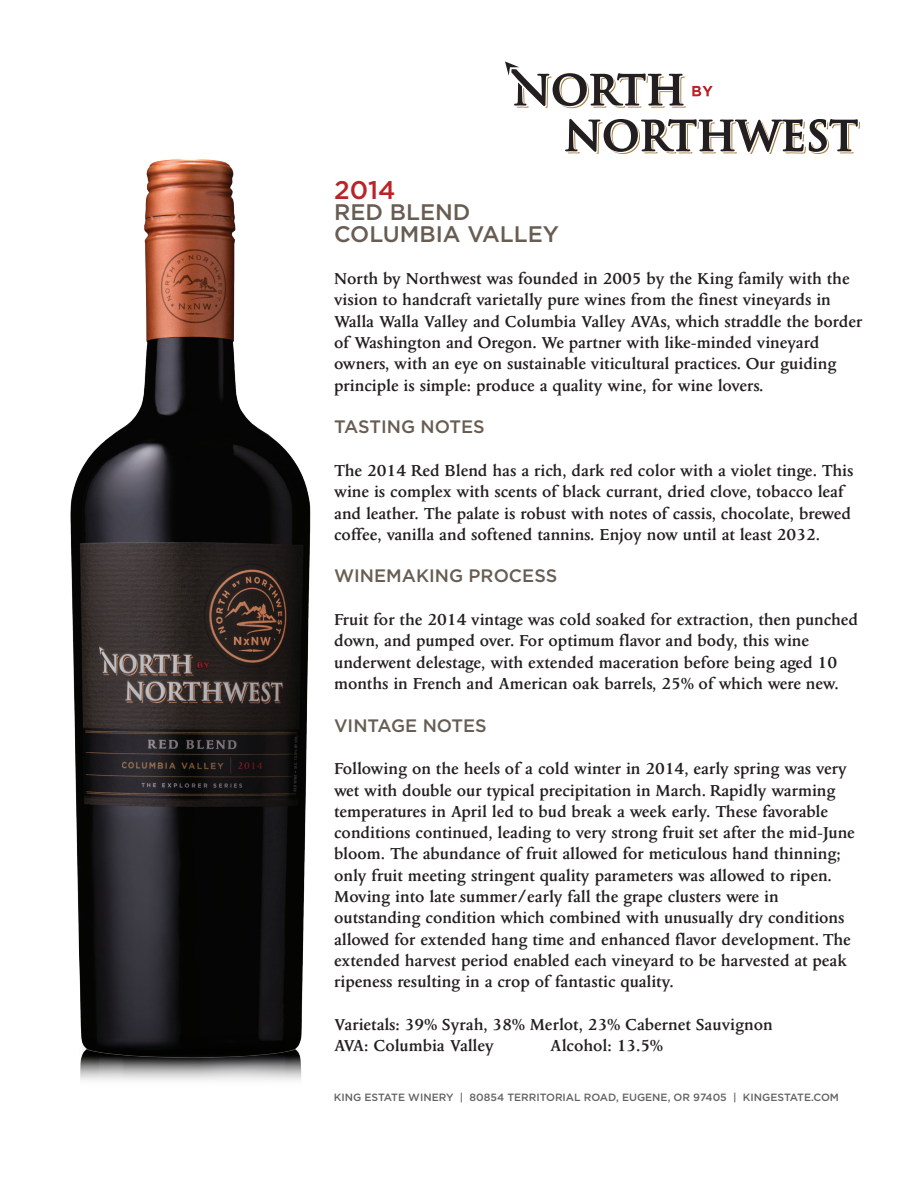
<style>
.page{position:relative;width:920px;height:1190px;background:#fff}
.page>*{position:absolute;margin:0;border:0;box-sizing:border-box;transform-origin:0 0}
.t1{font:500 25.5px "Gotham";color:#ba2426}
.t2{font:500 22.5px/21.3px "Gotham";color:#685d53}
.t3{font:600 18px/21.3px "Columbus";color:#231f20}
.t4{font:500 18px "Gotham";color:#685d53}
.t5{font:500 10.5px "Gotham";color:#626363}
</style>
<div class="page">
<img style="left:70px;top:159px;width:241px;height:833px">
<img style="left:80px;top:992px;width:223px;height:88px">
<svg style="left:692px;top:86px;width:20px;height:10px"></svg>
<svg style="left:505px;top:61px;width:180px;height:47px"></svg>
<svg style="left:565px;top:119px;width:294px;height:35px"></svg>
<h1 class="t1" style="left:334px;top:175px;width:63px">2014</h1>
<p class="t2" style="left:334px;top:201px;width:226px">RED BLEND<br>COLUMBIA VALLEY</p>
<p class="t3" style="left:334px;top:269px;width:530px">North by Northwest was founded in 2005 by the King family with the vision to handcraft varietally pure wines from the finest vineyards in Walla Walla Valley and Columbia Valley AVAs, which straddle the border of Washington and Oregon. We partner with like-minded vineyard owners, with an eye on sustainable viticultural practices. Our guiding principle is simple: produce a quality wine, for wine lovers.</p>
<p class="t4" style="left:334px;top:417px;width:152px">TASTING NOTES</p>
<p class="t3" style="left:334px;top:460px;width:521px">The 2014 Red Blend has a rich, dark red color with a violet tinge. This wine is complex with scents of black currant, dried clove, tobacco leaf and leather. The palate is robust with notes of cassis, chocolate, brewed coffee, vanilla and softened tannins. Enjoy now until at least 2032.</p>
<p class="t4" style="left:334px;top:566px;width:224px">WINEMAKING PROCESS</p>
<p class="t3" style="left:334px;top:609px;width:525px">Fruit for the 2014 vintage was cold soaked for extraction, then punched down, and pumped over. For optimum flavor and body, this wine underwent delestage, with extended maceration before being aged 10 months in French and American oak barrels, 25% of which were new.</p>
<p class="t4" style="left:334px;top:715px;width:154px">VINTAGE NOTES</p>
<p class="t3" style="left:334px;top:759px;width:522px">Following on the heels of a cold winter in 2014, early spring was very wet with double our typical precipitation in March. Rapidly warming temperatures in April led to bud break a week early. These favorable conditions continued, leading to very strong fruit set after the mid-June bloom. The abundance of fruit allowed for meticulous hand thinning; only fruit meeting stringent quality parameters was allowed to ripen.<br>Moving into late summer/early fall the grape clusters were in outstanding condition which combined with unusually dry conditions allowed for extended hang time and enhanced flavor development. The extended harvest period enabled each vineyard to be harvested at peak ripeness resulting in a crop of fantastic quality.</p>
<p class="t3" style="left:334px;top:1014px;width:440px">Varietals: 39% Syrah, 38% Merlot, 23% Cabernet Sauvignon<br>AVA: Columbia Valley</p>
<p class="t3" style="left:550px;top:1035px;width:114px">Alcohol: 13.5%</p>
<p class="t5" style="left:334px;top:1091px;width:506px">KING ESTATE WINERY | 80854 TERRITORIAL ROAD, EUGENE, OR 97405 | KINGESTATE.COM</p>
</div>
